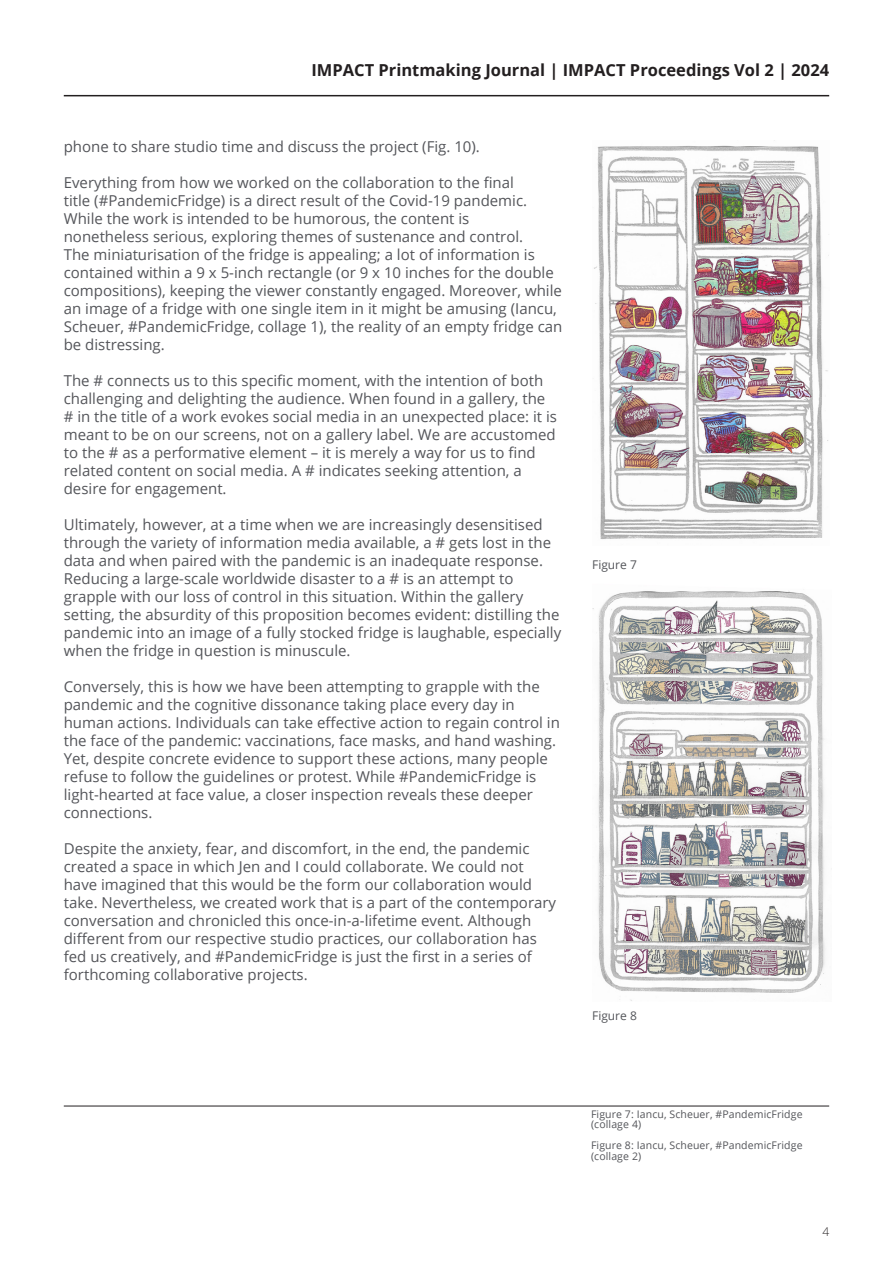
<style>
.page{position:relative;width:893px;height:1263px;background:#fff}
.page>*{position:absolute;margin:0;border:0;box-sizing:border-box;transform-origin:0 0}
.t1{font:700 16.5px "Open Sans";color:#231f20}
.Main_Text{font:15px/18px "Open Sans";color:#54555a}
.t2{font:12px "Open Sans";color:#54555a}
.t3{font:300 12px "Open Sans";color:#231f20}
.t4{font:10.5px/10.5px "Open Sans";letter-spacing:.01em;color:#54555a}
</style>
<div class="page">
<hr style="left:64px;top:95px;width:765px;height:1px;background:#231f20">
<hr style="left:64px;top:1106px;width:765px;height:1px;background:#231f20">
<img style="left:594px;top:140px;width:235px;height:399px">
<img style="left:592px;top:591px;width:234px;height:410px">
<p class="t1" style="left:311px;top:59px;width:519px">IMPACT Printmaking Journal | IMPACT Proceedings Vol 2 | 2024</p>
<p class="Main_Text" style="left:64px;top:137px;width:418px">phone to share studio time and discuss the project (Fig. 10).</p>
<p class="Main_Text" style="left:64px;top:173px;width:500px">Everything from how we worked on the collaboration to the final<br>title (#PandemicFridge) is a direct result of the Covid-19 pandemic.<br>While the work is intended to be humorous, the content is<br>nonetheless serious, exploring themes of sustenance and control.<br>The miniaturisation of the fridge is appealing; a lot of information is contained within a 9 x 5-inch rectangle (or 9 x 10 inches for the double compositions), keeping the viewer constantly engaged. Moreover, while an image of a fridge with one single item in it might be amusing (Iancu, Scheuer, #PandemicFridge, collage 1), the reality of an empty fridge can be distressing.</p>
<p class="Main_Text" style="left:64px;top:371px;width:495px">The # connects us to this specific moment, with the intention of both challenging and delighting the audience. When found in a gallery, the # in the title of a work evokes social media in an unexpected place: it is meant to be on our screens, not on a gallery label. We are accustomed to the # as a performative element – it is merely a way for us to find related content on social media. A # indicates seeking attention, a desire for engagement.</p>
<p class="Main_Text" style="left:64px;top:515px;width:499px">Ultimately, however, at a time when we are increasingly desensitised through the variety of information media available, a # gets lost in the data and when paired with the pandemic is an inadequate response.<br>Reducing a large-scale worldwide disaster to a # is an attempt to grapple with our loss of control in this situation. Within the gallery setting, the absurdity of this proposition becomes evident: distilling the pandemic into an image of a fully stocked fridge is laughable, especially when the fridge in question is minuscule.</p>
<p class="Main_Text" style="left:64px;top:677px;width:498px">Conversely, this is how we have been attempting to grapple with the pandemic and the cognitive dissonance taking place every day in human actions. Individuals can take effective action to regain control in the face of the pandemic: vaccinations, face masks, and hand washing.<br>Yet, despite concrete evidence to support these actions, many people refuse to follow the guidelines or protest. While #PandemicFridge is light-hearted at face value, a closer inspection reveals these deeper connections.</p>
<p class="Main_Text" style="left:64px;top:839px;width:494px">Despite the anxiety, fear, and discomfort, in the end, the pandemic created a space in which Jen and I could collaborate. We could not have imagined that this would be the form our collaboration would take. Nevertheless, we created work that is a part of the contemporary conversation and chronicled this once-in-a-lifetime event. Although different from our respective studio practices, our collaboration has fed us creatively, and #PandemicFridge is just the first in a series of forthcoming collaborative projects.</p>
<p class="t2" style="left:592px;top:556px;width:46px">Figure 7</p>
<p class="t2" style="left:592px;top:1007px;width:46px">Figure 8</p>
<p class="t4" style="left:591px;top:1108px;width:213px">Figure 7: Iancu, Scheuer, #PandemicFridge (collage 4)</p>
<p class="t4" style="left:591px;top:1140px;width:213px">Figure 8: Iancu, Scheuer, #PandemicFridge (collage 2)</p>
<p class="t3" style="left:822px;top:1223px;width:8px">4</p>
</div>
